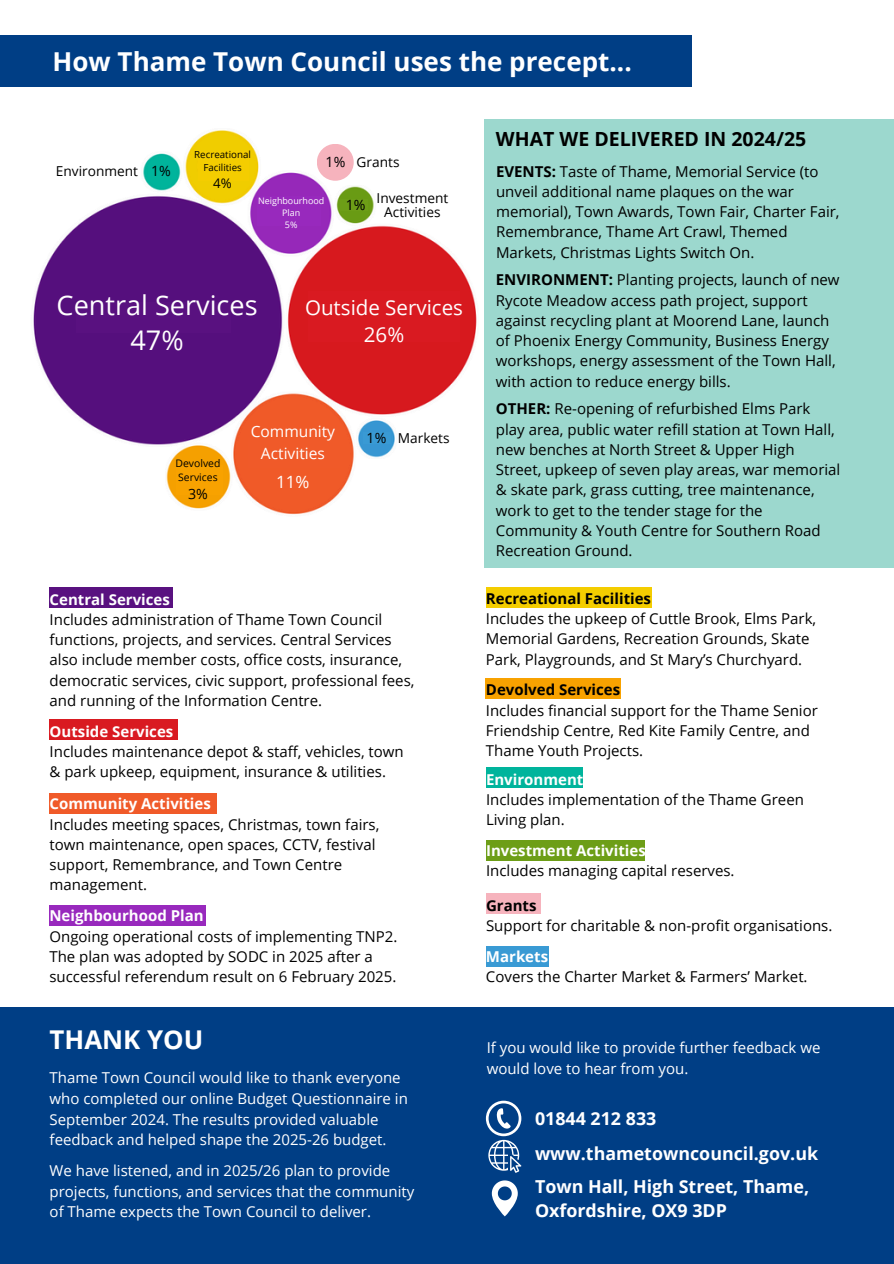
<style>
.page{position:relative;width:894px;height:1264px;background:#fff}
.page>*{position:absolute;margin:0;border:0;box-sizing:border-box;transform-origin:0 0}
.t1{font:27.15px "Open Sans";color:#fff}
.t2{font:700 25.95px "Open Sans";color:#fff}
.t3{font:700 25.8px "Open Sans";color:#fff}
.t4{font:20.55px "Open Sans";color:#fff}
.t5{font:700 19.5px "Open Sans";color:#000}
.t6{font:700 17.85px/24.2px "Open Sans";color:#fff}
.t7{font:16.95px "Open Sans";color:#fff}
.t8{font:15.6px/21.6px "Open Sans";color:#fff;text-align:center}
.t9{font:15px/20.2px "Open Sans";color:#000}
.t10{font:15px/20.7px "Open Sans";color:#fff}
.t11{font:700 15px "Open Sans";color:#fff}
.t12{font:700 15px "Open Sans";color:#000}
.t13{font:14.25px "Open Sans";color:#000}
.t14{font:13.65px "Open Sans";color:#000}
.t15{font:13.35px "Open Sans";color:#000}
.t16{font:10.35px "Open Sans";color:#000}
.t17{font:9.75px "Open Sans";color:#000}
.t18{font:9px "Open Sans";color:#fff}
.s1{font-weight:700}
</style>
<div class="page">
<div style="left:0;top:35px;width:691px;height:52px;background:#003e85"></div>
<div style="left:0;top:1006px;width:893px;height:257px;background:#003e85"></div>
<div style="left:50px;top:587px;width:123px;height:20px;background:#591180"></div>
<div style="left:50px;top:719px;width:128px;height:20px;background:#d91a21"></div>
<div style="left:50px;top:793px;width:167px;height:21px;background:#f05a29"></div>
<div style="left:50px;top:905px;width:156px;height:20px;background:#9829bd"></div>
<svg style="left:485px;top:1100px;width:36px;height:72px"></svg>
<svg style="left:491px;top:1180px;width:26px;height:36px"></svg>
<img style="left:33px;top:130px;width:444px;height:385px">
<div style="left:76px;top:302px;width:155px;height:31px;background:#591180"></div>
<div style="left:308px;top:291px;width:151px;height:50px;background:#d91a21"></div>
<div style="left:248px;top:438px;width:92px;height:29px;background:#f05a29"></div>
<div style="left:258px;top:196px;width:63px;height:30px;background:#9829bd"></div>
<div style="left:198px;top:151px;width:50px;height:30px;background:#f4cd00"></div>
<div style="left:148px;top:165px;width:28px;height:12px;background:#00b49c"></div>
<div style="left:176px;top:465px;width:46px;height:29px;background:#f8a200"></div>
<div style="left:340px;top:199px;width:28px;height:12px;background:#6d9e17"></div>
<div style="left:363px;top:432px;width:28px;height:12px;background:#399ad4"></div>
<div style="left:317px;top:144px;width:36px;height:37px;background:#f6b3bd;border-radius:50%"></div>
<div style="left:484px;top:119px;width:409px;height:448px;background:#9cd8ce"></div>
<div style="left:485px;top:587px;width:166px;height:20px;background:#f4cd00"></div>
<div style="left:485px;top:678px;width:136px;height:21px;background:#f8a200"></div>
<div style="left:486px;top:767px;width:96px;height:21px;background:#00b49c"></div>
<div style="left:485px;top:840px;width:159px;height:20px;background:#6d9e17"></div>
<div style="left:486px;top:945px;width:62px;height:21px;background:#399ad4"></div>
<div style="left:486px;top:893px;width:54px;height:20px;background:#f6b3bd"></div>
<p class="t2" style="left:52px;top:43px;width:580px">How Thame Town Council uses the precept...</p>
<p class="t14" style="left:56px;top:161px;width:84px">Environment</p>
<p class="t13" style="left:151px;top:161px;width:21px">1%</p>
<p class="t17" style="left:194px;top:147px;width:58px">Recreational</p>
<p class="t17" style="left:203px;top:160px;width:40px">Facilities</p>
<h4 class="t15" style="left:213px;top:173px;width:20px">4%</h4>
<p class="t13" style="left:325px;top:152px;width:21px">1%</p>
<p class="t14" style="left:356px;top:152px;width:44px">Grants</p>
<p class="t18" style="left:258px;top:195px;width:68px">Neighbourhood</p>
<p class="t18" style="left:282px;top:207px;width:20px">Plan</p>
<p class="t18" style="left:285px;top:219px;width:14px">5%</p>
<p class="t13" style="left:345px;top:195px;width:21px">1%</p>
<p class="t14" style="left:376px;top:188px;width:73px">Investment</p>
<p class="t14" style="left:384px;top:202px;width:58px">Activities</p>
<h3 class="t1" style="left:57px;top:286px;width:202px">Central Services</h3>
<h3 class="t1" style="left:130px;top:321px;width:55px">47%</h3>
<h5 class="t4" style="left:305px;top:293px;width:159px">Outside Services</h5>
<h5 class="t4" style="left:364px;top:320px;width:42px">26%</h5>
<p class="t16" style="left:175px;top:456px;width:46px">Devolved</p>
<p class="t16" style="left:178px;top:469px;width:41px">Services</p>
<p class="t13" style="left:188px;top:483px;width:21px">3%</p>
<p class="t8" style="left:250px;top:420px;width:86px">Community<br>Activities</p>
<p class="t7" style="left:276px;top:469px;width:35px">11%</p>
<p class="t13" style="left:366px;top:428px;width:21px">1%</p>
<p class="t14" style="left:398px;top:428px;width:53px">Markets</p>
<h2 class="t11" style="left:50px;top:588px;width:122px">Central Services</h2>
<p class="t9" style="left:50px;top:609px;width:366px">Includes administration of Thame Town Council functions, projects, and services. Central Services also include member costs, office costs, insurance, democratic services, civic support, professional fees, and running of the Information Centre.</p>
<p class="t11" style="left:50px;top:720px;width:125px">Outside Services</p>
<p class="t9" style="left:50px;top:741px;width:355px">Includes maintenance depot &amp; staff, vehicles, town &amp; park upkeep, equipment, insurance &amp; utilities.</p>
<p class="t11" style="left:50px;top:793px;width:163px">Community Activities</p>
<p class="t9" style="left:50px;top:813px;width:331px">Includes meeting spaces, Christmas, town fairs, town maintenance, open spaces, CCTV, festival support, Remembrance, and Town Centre management.</p>
<p class="t11" style="left:49px;top:905px;width:156px">Neighbourhood Plan</p>
<p class="t9" style="left:49px;top:925px;width:349px">Ongoing operational costs of implementing TNP2.<br>The plan was adopted by SODC in 2025 after a successful referendum result on 6 February 2025.</p>
<p class="t3" style="left:50px;top:1021px;width:155px">THANK YOU</p>
<p class="t10" style="left:50px;top:1067px;width:360px">Thame Town Council would like to thank everyone who completed our online Budget Questionnaire in September 2024. The results provided valuable feedback and helped shape the 2025-26 budget.</p>
<p class="t10" style="left:50px;top:1159px;width:366px">We have listened, and in 2025/26 plan to provide projects, functions, and services that the community of Thame expects the Town Council to deliver.</p>
<p class="t5" style="left:495px;top:125px;width:312px">WHAT WE DELIVERED IN 2024/25</p>
<p class="t9" style="left:496px;top:161px;width:345px"><span class="s1">EVENTS:</span> Taste of Thame, Memorial Service (to unveil additional name plaques on the war memorial), Town Awards, Town Fair, Charter Fair, Remembrance, Thame Art Crawl, Themed Markets, Christmas Lights Switch On.</p>
<p class="t9" style="left:495px;top:269px;width:345px"><span class="s1">ENVIRONMENT:</span> Planting projects, launch of new Rycote Meadow access path project, support against recycling plant at Moorend Lane, launch of Phoenix Energy Community, Business Energy workshops, energy assessment of the Town Hall, with action to reduce energy bills.</p>
<p class="t9" style="left:495px;top:398px;width:346px"><span class="s1">OTHER:</span> Re-opening of refurbished Elms Park play area, public water refill station at Town Hall, new benches at North Street &amp; Upper High Street, upkeep of seven play areas, war memorial &amp; skate park, grass cutting, tree maintenance, work to get to the tender stage for the Community &amp; Youth Centre for Southern Road Recreation Ground.</p>
<p class="t12" style="left:485px;top:588px;width:167px">Recreational Facilities</p>
<p class="t9" style="left:485px;top:608px;width:332px">Includes the upkeep of Cuttle Brook, Elms Park,<br>Memorial Gardens, Recreation Grounds, Skate</p>
<p class="t9" style="left:485px;top:648px;width:318px">Park, Playgrounds, and St Mary’s Churchyard.</p>
<p class="t12" style="left:485px;top:679px;width:136px">Devolved Services</p>
<p class="t9" style="left:485px;top:699px;width:333px">Includes financial support for the Thame Senior<br>Friendship Centre, Red Kite Family Centre, and<br>Thame Youth Projects.</p>
<p class="t11" style="left:486px;top:768px;width:99px">Environment</p>
<p class="t9" style="left:486px;top:788px;width:319px">Includes implementation of the Thame Green<br>Living plan.</p>
<p class="t11" style="left:486px;top:839px;width:161px">Investment Activities</p>
<p class="t9" style="left:486px;top:860px;width:250px">Includes managing capital reserves.</p>
<p class="t12" style="left:486px;top:894px;width:52px">Grants</p>
<h1 class="t9" style="left:486px;top:915px;width:348px">Support for charitable &amp; non-profit organisations.</h1>
<p class="t11" style="left:486px;top:945px;width:64px">Markets</p>
<p class="t9" style="left:486px;top:966px;width:323px">Covers the Charter Market &amp; Farmers’ Market.</p>
<p class="t10" style="left:486px;top:1036px;width:335px">If you would like to provide further feedback we would love to hear from you.</p>
<p class="t6" style="left:535px;top:1106px;width:123px">01844 212 833</p>
<p class="t6" style="left:535px;top:1140px;width:284px">www.thametowncouncil.gov.uk</p>
<p class="t6" style="left:535px;top:1174px;width:275px">Town Hall, High Street, Thame,<br>Oxfordshire, OX9 3DP</p>
</div>
